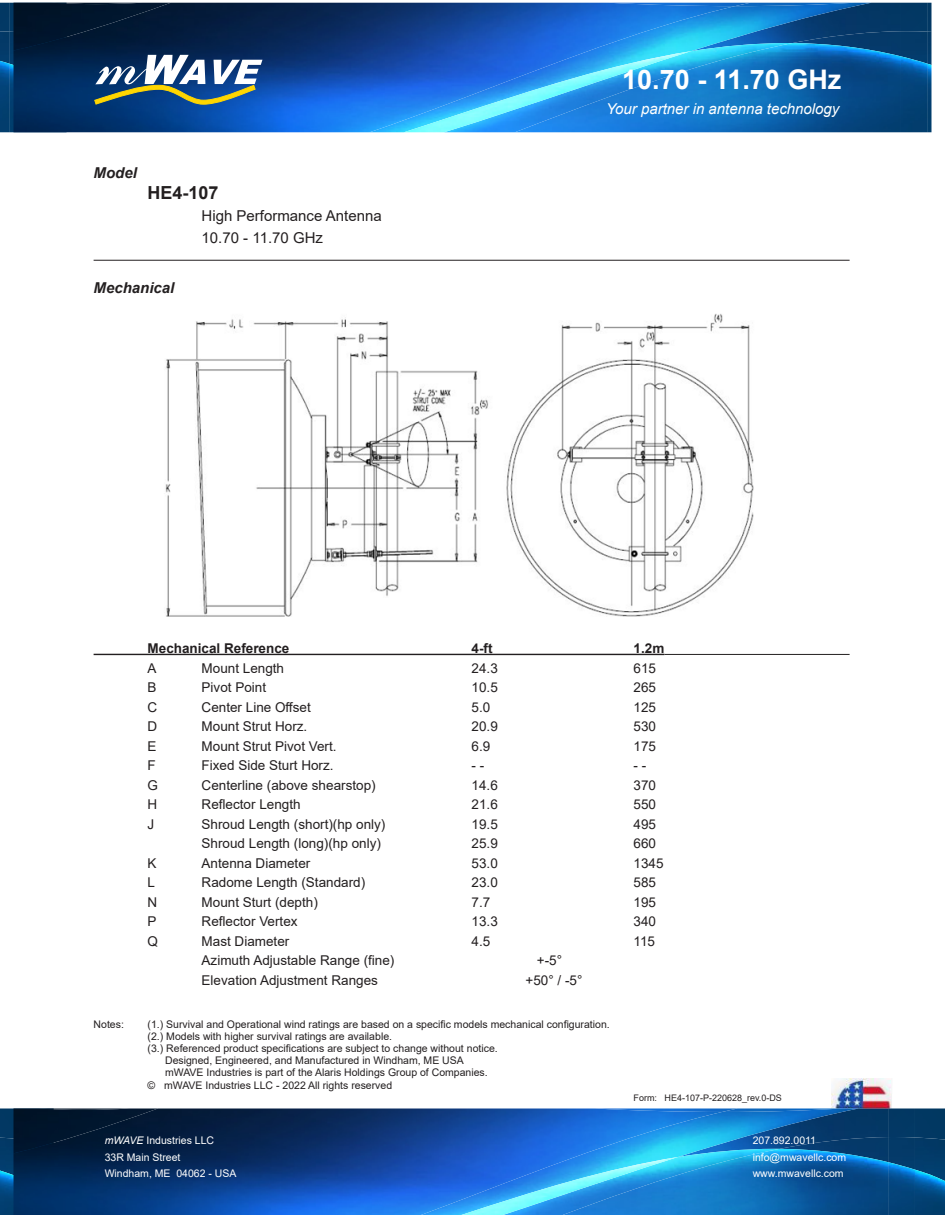
<style>
.page{position:relative;width:945px;height:1215px;background:#fff}
.page>*{position:absolute;margin:0;border:0;box-sizing:border-box;transform-origin:0 0}
.t1{font:700 27px "Arial";color:#fff}
.t2{font:700 18px "Arial";color:#231f20}
.t3{font:15px "Arial";color:#231f20}
.t4{font:italic 15px "Arial";color:#fff}
.t5{font:italic 700 15px "Arial";color:#231f20}
.t6{font:13.5px "Arial";color:#231f20}
.t7{font:700 13.5px "Arial";color:#231f20}
.t8{font:10.5px "Arial";color:#231f20}
.t9{font:10.5px "Arial";color:#fff}
.t10{font:9px "Arial";color:#231f20}
.s1{font-style:italic}
</style>
<div class="page">
<img style="left:831px;top:1079px;width:61px;height:29px">
<img style="left:10px;top:3px;width:4px;height:29px">
<img style="left:10px;top:32px;width:4px;height:32px">
<img style="left:10px;top:64px;width:4px;height:68px">
<img style="left:0;top:3px;width:10px;height:58px">
<img style="left:0;top:61px;width:10px;height:71px">
<img style="left:0;top:1108px;width:14px;height:30px">
<img style="left:0;top:1138px;width:14px;height:33px">
<img style="left:0;top:1171px;width:14px;height:44px">
<img style="left:928px;top:3px;width:4px;height:129px">
<img style="left:901px;top:3px;width:27px;height:53px">
<svg style="left:901px;top:31px;width:27px;height:1px"></svg>
<img style="left:901px;top:56px;width:27px;height:76px">
<img style="left:14px;top:3px;width:356px;height:129px">
<img style="left:871px;top:3px;width:30px;height:28px">
<img style="left:370px;top:3px;width:501px;height:129px">
<img style="left:404px;top:51px;width:111px;height:81px">
<img style="left:793px;top:31px;width:108px;height:12px">
<img style="left:515px;top:43px;width:386px;height:89px">
<svg style="left:94px;top:55px;width:168px;height:49px"></svg>
<img style="left:915px;top:1108px;width:30px;height:29px">
<img style="left:915px;top:1137px;width:30px;height:33px">
<img style="left:915px;top:1170px;width:30px;height:45px">
<img style="left:888px;top:1108px;width:27px;height:54px">
<svg style="left:888px;top:1137px;width:27px;height:1px"></svg>
<img style="left:888px;top:1162px;width:27px;height:53px">
<img style="left:14px;top:1108px;width:407px;height:107px">
<img style="left:858px;top:1108px;width:30px;height:29px">
<img style="left:421px;top:1108px;width:437px;height:107px">
<img style="left:461px;top:1157px;width:102px;height:58px">
<img style="left:780px;top:1137px;width:108px;height:12px">
<img style="left:563px;top:1149px;width:325px;height:66px">
<hr style="left:94px;top:260px;width:756px;height:1px;background:#231f20">
<hr style="left:94px;top:654px;width:570px;height:1px;background:#231f20">
<hr style="left:664px;top:654px;width:186px;height:1px;background:#231f20">
<img style="left:165px;top:314px;width:589px;height:303px">
<p class="t1" style="left:622px;top:61px;width:221px">10.70 - 11.70 GHz</p>
<p class="t5" style="left:94px;top:163px;width:45px">Model</p>
<p class="t2" style="left:148px;top:180px;width:73px">HE4-107</p>
<p class="t3" style="left:202px;top:205px;width:182px">High Performance Antenna</p>
<p class="t3" style="left:202px;top:227px;width:123px">10.70 - 11.70 GHz</p>
<p class="t5" style="left:94px;top:278px;width:82px">Mechanical</p>
<p class="t4" style="left:606px;top:99px;width:235px">Your partner in antenna technology</p>
<p class="t7" style="left:148px;top:639px;width:143px">Mechanical Reference</p>
<p class="t7" style="left:472px;top:639px;width:22px">4-ft</p>
<p class="t7" style="left:634px;top:639px;width:32px">1.2m</p>
<p class="t6" style="left:148px;top:658px;width:11px">A</p>
<p class="t6" style="left:202px;top:658px;width:84px">Mount Length</p>
<p class="t6" style="left:472px;top:658px;width:28px">24.3</p>
<p class="t6" style="left:634px;top:658px;width:24px">615</p>
<p class="t6" style="left:148px;top:678px;width:11px">B</p>
<p class="t6" style="left:202px;top:678px;width:66px">Pivot Point</p>
<p class="t6" style="left:472px;top:678px;width:28px">10.5</p>
<p class="t6" style="left:634px;top:678px;width:24px">265</p>
<p class="t6" style="left:148px;top:697px;width:11px">C</p>
<p class="t6" style="left:202px;top:697px;width:111px">Center Line Offset</p>
<p class="t6" style="left:472px;top:697px;width:20px">5.0</p>
<p class="t6" style="left:634px;top:697px;width:24px">125</p>
<p class="t6" style="left:148px;top:717px;width:11px">D</p>
<p class="t6" style="left:202px;top:717px;width:107px">Mount Strut Horz.</p>
<p class="t6" style="left:472px;top:717px;width:28px">20.9</p>
<p class="t6" style="left:634px;top:717px;width:24px">530</p>
<p class="t6" style="left:148px;top:736px;width:11px">E</p>
<p class="t6" style="left:202px;top:736px;width:137px">Mount Strut Pivot Vert.</p>
<p class="t6" style="left:472px;top:736px;width:20px">6.9</p>
<p class="t6" style="left:634px;top:736px;width:24px">175</p>
<p class="t6" style="left:148px;top:756px;width:10px">F</p>
<p class="t6" style="left:202px;top:756px;width:134px">Fixed Side Sturt Horz.</p>
<p class="t6" style="left:472px;top:756px;width:14px">- -</p>
<p class="t6" style="left:634px;top:756px;width:14px">- -</p>
<p class="t6" style="left:148px;top:775px;width:12px">G</p>
<p class="t6" style="left:202px;top:775px;width:176px">Centerline (above shearstop)</p>
<p class="t6" style="left:472px;top:775px;width:28px">14.6</p>
<p class="t6" style="left:634px;top:775px;width:24px">370</p>
<p class="t6" style="left:148px;top:795px;width:11px">H</p>
<p class="t6" style="left:202px;top:795px;width:101px">Reflector Length</p>
<p class="t6" style="left:472px;top:795px;width:28px">21.6</p>
<p class="t6" style="left:634px;top:795px;width:24px">550</p>
<p class="t6" style="left:148px;top:814px;width:8px">J</p>
<p class="t6" style="left:202px;top:814px;width:185px">Shroud Length (short)(hp only)</p>
<p class="t6" style="left:472px;top:814px;width:28px">19.5</p>
<p class="t6" style="left:634px;top:814px;width:24px">495</p>
<p class="t6" style="left:202px;top:834px;width:181px">Shroud Length (long)(hp only)</p>
<p class="t6" style="left:472px;top:834px;width:28px">25.9</p>
<p class="t6" style="left:634px;top:834px;width:24px">660</p>
<p class="t6" style="left:148px;top:853px;width:11px">K</p>
<p class="t6" style="left:202px;top:853px;width:110px">Antenna Diameter</p>
<p class="t6" style="left:472px;top:853px;width:28px">53.0</p>
<p class="t6" style="left:634px;top:853px;width:32px">1345</p>
<p class="t6" style="left:148px;top:873px;width:9px">L</p>
<p class="t6" style="left:202px;top:873px;width:165px">Radome Length (Standard)</p>
<p class="t6" style="left:472px;top:873px;width:28px">23.0</p>
<p class="t6" style="left:634px;top:873px;width:24px">585</p>
<p class="t6" style="left:148px;top:892px;width:11px">N</p>
<p class="t6" style="left:202px;top:892px;width:118px">Mount Sturt (depth)</p>
<p class="t6" style="left:472px;top:892px;width:20px">7.7</p>
<p class="t6" style="left:634px;top:892px;width:24px">195</p>
<p class="t6" style="left:148px;top:912px;width:11px">P</p>
<p class="t6" style="left:202px;top:912px;width:98px">Reflector Vertex</p>
<p class="t6" style="left:472px;top:912px;width:28px">13.3</p>
<p class="t6" style="left:634px;top:912px;width:24px">340</p>
<p class="t6" style="left:148px;top:931px;width:12px">Q</p>
<p class="t6" style="left:202px;top:931px;width:89px">Mast Diameter</p>
<p class="t6" style="left:472px;top:931px;width:20px">4.5</p>
<p class="t6" style="left:634px;top:931px;width:23px">115</p>
<p class="t6" style="left:202px;top:951px;width:194px">Azimuth Adjustable Range (fine)</p>
<p class="t6" style="left:537px;top:951px;width:27px">+-5°</p>
<p class="t6" style="left:202px;top:970px;width:178px">Elevation Adjustment Ranges</p>
<p class="t6" style="left:526px;top:970px;width:58px">+50° / -5°</p>
<p class="t8" style="left:94px;top:1017px;width:32px">Notes:</p>
<p class="t8" style="left:148px;top:1017px;width:464px">(1.) Survival and Operational wind ratings are based on a specific models mechanical configuration.</p>
<p class="t8" style="left:148px;top:1029px;width:246px">(2.) Models with higher survival ratings are available.</p>
<p class="t8" style="left:148px;top:1041px;width:352px">(3.) Referenced product specifications are subject to change without notice.</p>
<p class="t8" style="left:165px;top:1053px;width:300px">Designed, Engineered, and Manufactured in Windham, ME USA</p>
<p class="t8" style="left:165px;top:1065px;width:324px">mWAVE Industries is part of the Alaris Holdings Group of Companies.</p>
<p class="t8" style="left:148px;top:1078px;width:246px">© mWAVE Industries LLC - 2022 All rights reserved</p>
<p class="t10" style="left:634px;top:1092px;width:150px">Form: HE4-107-P-220628_rev.0-DS</p>
<p class="t9" style="left:105px;top:1133px;width:111px"><span class="s1">mWAVE</span> Industries LLC</p>
<p class="t9" style="left:753px;top:1133px;width:65px">207.892.0011</p>
<p class="t9" style="left:105px;top:1150px;width:77px">33R Main Street</p>
<p class="t9" style="left:753px;top:1150px;width:95px">info@mwavellc.com</p>
<p class="t9" style="left:105px;top:1166px;width:133px">Windham, ME 04062 - USA</p>
<p class="t9" style="left:753px;top:1166px;width:93px">www.mwavellc.com</p>
</div>
